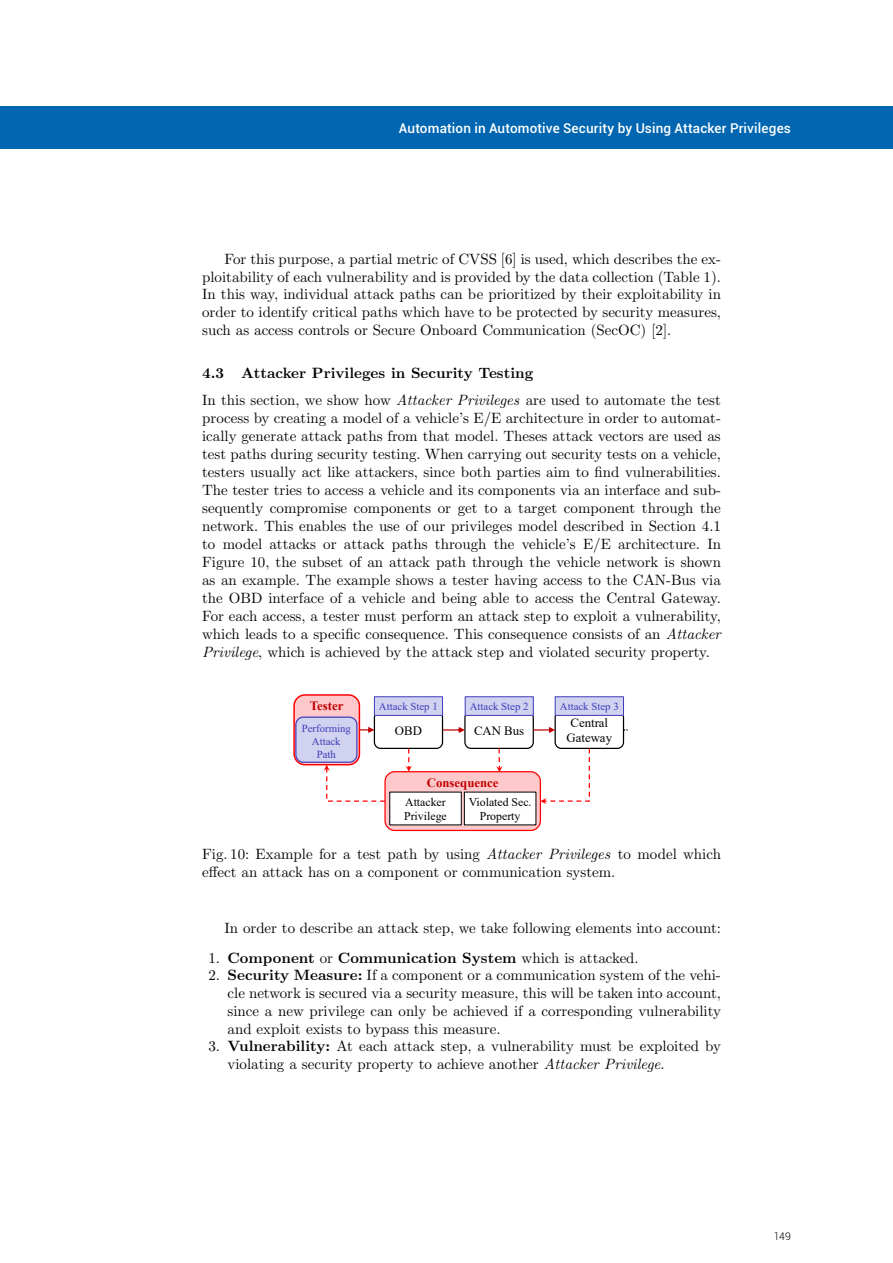
<style>
.page{position:relative;width:893px;height:1263px;background:#fff}
.page>*{position:absolute;margin:0;border:0;box-sizing:border-box;transform-origin:0 0}
.t1{font:15px/18px "CMR10";color:#000;text-align:justify}
.t2{font:15px "CMBX10";color:#000}
.t3{font:500 13.5px "Roboto";letter-spacing:.01em;color:#fff}
.t4{font:12.75px/15.3px "Times New Roman";color:#000;text-align:center}
.t5{font:700 12.75px "Times New Roman";color:#c00000}
.t6{font:11.85px/14.1px "Times New Roman";color:#000}
.t7{font:10.8px/13px "Times New Roman";color:#3e3ebc;text-align:center}
.t8{font:300 10.5px "Roboto";color:#000}
.s1{font-family:"CMTI10"}
.s2{font-family:"CMR10"}
.s3{font-family:"CMBX10"}
</style>
<div class="page">
<div style="left:555px;top:711px;width:69px;height:38px;background:#fff;border:1px solid #000;border-radius:6px"></div>
<svg style="left:443px;top:727px;width:21px;height:6px"></svg>
<div style="left:464px;top:711px;width:70px;height:38px;background:#fff;border:1px solid #000;border-radius:6px"></div>
<svg style="left:533px;top:727px;width:22px;height:6px"></svg>
<svg style="left:360px;top:727px;width:14px;height:6px"></svg>
<div style="left:385px;top:772px;width:155px;height:58px;background:#ffc9cc;border-radius:10px"></div>
<div style="left:384px;top:771px;width:157px;height:60px;border:1px solid #f00;border-radius:10px"></div>
<div style="left:390px;top:792px;width:71px;height:33px;background:#fff"></div>
<div style="left:464px;top:792px;width:72px;height:33px;background:#fff"></div>
<svg style="left:540px;top:748px;width:50px;height:56px"></svg>
<svg style="left:324px;top:765px;width:61px;height:37px"></svg>
<div style="left:293px;top:694px;width:67px;height:71px;background:#ffc9cc;border:1px solid #f00;border-radius:11px"></div>
<div style="left:295px;top:716px;width:62px;height:47px;background:#d1d1f0;border:1px solid #3e3ebc;border-radius:8px"></div>
<div style="left:374px;top:711px;width:69px;height:38px;background:#fff;border:1px solid #000;border-radius:6px"></div>
<svg style="left:496px;top:748px;width:6px;height:24px"></svg>
<div style="left:465px;top:697px;width:68px;height:18px;background:#d1d1f0"></div>
<div style="left:465px;top:696px;width:69px;height:20px;border:1px solid #3e3ebc"></div>
<div style="left:555px;top:697px;width:68px;height:18px;background:#d1d1f0"></div>
<div style="left:555px;top:696px;width:69px;height:20px;border:1px solid #3e3ebc"></div>
<div style="left:374px;top:697px;width:68px;height:18px;background:#d1d1f0"></div>
<div style="left:374px;top:696px;width:69px;height:20px;border:1px solid #3e3ebc"></div>
<svg style="left:406px;top:749px;width:6px;height:23px"></svg>
<div style="left:0;top:106px;width:893px;height:43px;background:#0066b1"></div>
<p class="t3" style="left:399px;top:118px;width:393px">Automation in Automotive Security by Using Attacker Privileges</p>
<p class="t1" style="left:202px;top:251px;width:520px;text-indent:22px">For this purpose, a partial metric of CVSS [6] is used, which describes the ex&shy;ploitability of each vulnerability and is provided by the data collection (Table 1).<br>In this way, individual attack paths can be prioritized by their exploitability in order to identify critical paths which have to be protected by security measures, such as access controls or Secure Onboard Communication (SecOC) [2].</p>
<p class="t2" style="left:202px;top:367px;width:333px">4.3 Attacker Privileges in Security Testing</p>
<p class="t1" style="left:202px;top:393px;width:520px">In this section, we show how <span class="s1">Attacker Privileges</span> are used to automate the test process by creating a model of a vehicle’s E/E architecture in order to automat&shy;ically generate attack paths from that model. Theses attack vectors are used as test paths during security testing. When carrying out security tests on a vehicle, testers usually act like attackers, since both parties aim to find vulnerabilities.<br>The tester tries to access a vehicle and its components via an interface and sub&shy;sequently compromise components or get to a target component through the network. This enables the use of our privileges model described in Section 4.1 to model attacks or attack paths through the vehicle’s E/E architecture. In Figure 10, the subset of an attack path through the vehicle network is shown as an example. The example shows a tester having access to the CAN-Bus via the OBD interface of a vehicle and being able to access the Central Gateway.<br>For each access, a tester must perform an attack step to exploit a vulnerability, which leads to a specific consequence. This consequence consists of an <span class="s1">Attacker Privilege</span>, which is achieved by the attack step and violated security property.</p>
<p class="t5" style="left:310px;top:697px;width:35px">Tester</p>
<p class="t7" style="left:302px;top:721px;width:51px">Performing<br>Attack<br>Path</p>
<p class="t4" style="left:395px;top:722px;width:29px">OBD</p>
<p class="t7" style="left:379px;top:699px;width:60px">Attack Step 1</p>
<p class="t7" style="left:470px;top:699px;width:60px">Attack Step 2</p>
<p class="t7" style="left:560px;top:699px;width:60px">Attack Step 3</p>
<p class="t4" style="left:567px;top:714px;width:47px">Central<br>Gateway</p>
<p class="t4" style="left:474px;top:722px;width:52px">CAN Bus</p>
<p class="t5" style="left:427px;top:773px;width:73px">Consequence</p>
<p class="t6" style="left:404px;top:794px;width:44px">Attacker<br>Privilege</p>
<p class="t6" style="left:469px;top:794px;width:64px;text-align:center">Violated Sec.<br>Property</p>
<p class="t1" style="left:202px;top:846px;width:520px">Fig. 10: Example for a test path by using <span class="s1">Attacker Privileges</span> to model which effect an attack has on a component or communication system.</p>
<p class="t1" style="left:225px;top:921px;width:498px">In order to describe an attack step, we take following elements into account:</p>
<p class="t2" style="left:208px;top:952px;width:432px"><span class="s2">1.</span> Component <span class="s2">or</span> Communication System <span class="s2">which is attacked.</span></p>
<p class="t1" style="left:228px;top:967px;width:495px;text-indent:-19px">2. <span class="s3">Security Measure:</span> If a component or a communication system of the vehi&shy;cle network is secured via a security measure, this will be taken into account, since a new privilege can only be achieved if a corresponding vulnerability and exploit exists to bypass this measure.</p>
<p class="t1" style="left:228px;top:1039px;width:495px;text-indent:-19px">3. <span class="s3">Vulnerability:</span> At each attack step, a vulnerability must be exploited by violating a security property to achieve another <span class="s1">Attacker Privilege</span>.</p>
<p class="t8" style="left:774px;top:1229px;width:18px">149</p>
</div>
